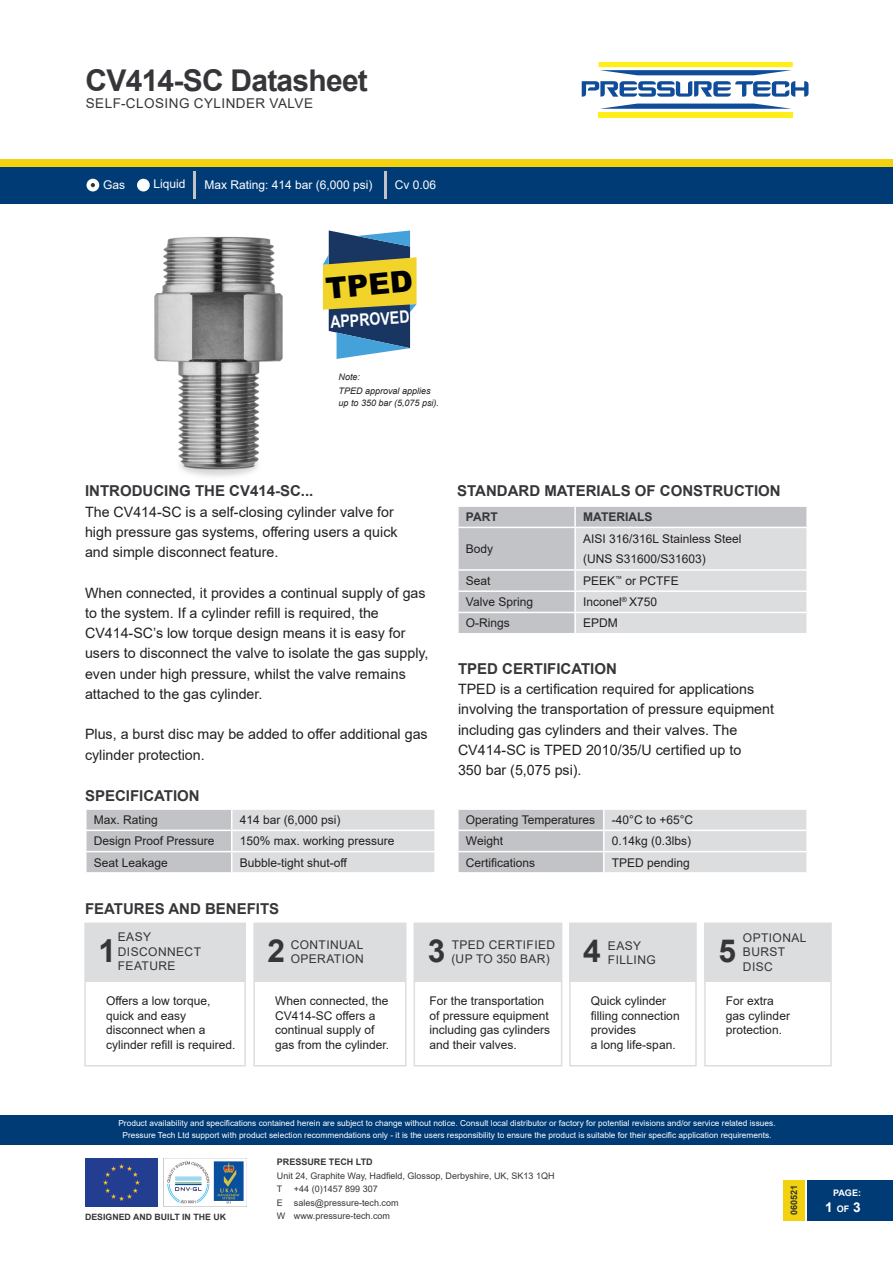
<style>
.page{position:relative;width:893px;height:1263px;background:#fff}
.page>*{position:absolute;margin:0;border:0;box-sizing:border-box;transform-origin:0 0}
.t1{font:700 31.65px "Arial";color:#363539}
.t2{font:700 30px "Arial";letter-spacing:-.025em;color:#363539}
.t3{font:900 29.55px "Arial";color:#000003}
.t4{font:700 17.25px "Arial Narrow";color:#fff}
.PT-Body_Copy{font:700 15px "Arial";color:#363539}
.PT-Body_Copy-2{font:14.25px/20.2px "Arial";color:#231f20}
.t5{font:13.5px "Arial";letter-spacing:.035em;color:#363539}
.t6{font:700 13.5px "Arial";color:#fff}
.PT-Body_Copy-3{font:12px/14.4px "Arial";color:#231f20}
.PT-Body_Copy-4{font:12px/14.4px "Arial";letter-spacing:.035em;color:#363539}
.t7{font:12px "Arial";color:#fff}
.PT-Body_Copy-5{font:700 12px "Arial";color:#363539}
.t8{font:9px/13.5px "Arial";color:#363539}
.PT-Body_Copy-6{font:italic 9px/12px "Arial";color:#231f20}
.t9{font:700 9px "Arial";color:#363539}
.t10{font:700 9px "Arial";color:#fff}
.t11{font:700 8.7px "Arial";color:#363539}
.t12{font:8.25px/12px "Arial";color:#fff;text-align:center}
.s1{font-size:9px}
</style>
<div class="page">
<img style="left:164px;top:1158px;width:83px;height:48px">
<div style="left:0;top:1114px;width:893px;height:30px;background:#003b75"></div>
<div style="left:85px;top:1158px;width:72px;height:48px;background:#233e91"></div>
<div style="left:808px;top:1179px;width:85px;height:41px;background:#003b75"></div>
<div style="left:783px;top:1179px;width:21px;height:41px;background:#f2d20f"></div>
<div style="left:0;top:166px;width:893px;height:38px;background:#003b75"></div>
<div style="left:0;top:159px;width:893px;height:7px;background:#f2d20f"></div>
<img style="left:581px;top:62px;width:228px;height:56px">
<div style="left:137px;top:179px;width:13px;height:12px;background:#fff;border-radius:50%"></div>
<hr style="left:194px;top:171px;width:2px;height:28px;background:#c2c3c6">
<div style="left:86px;top:179px;width:13px;height:12px;background:#fff;border-radius:50%"></div>
<svg style="left:91px;top:183px;width:4px;height:4px"></svg>
<hr style="left:384px;top:171px;width:2px;height:28px;background:#c2c3c6">
<img style="left:154px;top:237px;width:129px;height:240px">
<svg style="left:458px;top:506px;width:349px;height:127px;background:#d3d4d6"></svg>
<hr style="left:574px;top:592px;width:2px;height:20px;background:#fff">
<hr style="left:574px;top:613px;width:2px;height:20px;background:#fff">
<svg style="left:323px;top:230px;width:94px;height:129px;background:#8f9974"></svg>
<div style="left:84px;top:922px;width:162px;height:144px;border:2px solid #dcdddf"></div>
<div style="left:85px;top:923px;width:160px;height:58px;background:#dcdddf"></div>
<div style="left:253px;top:922px;width:153px;height:144px;border:2px solid #dcdddf"></div>
<div style="left:254px;top:923px;width:152px;height:58px;background:#dcdddf"></div>
<div style="left:414px;top:922px;width:148px;height:144px;background:#fff;border:2px solid #dcdddf"></div>
<div style="left:414px;top:923px;width:148px;height:58px;background:#dcdddf"></div>
<div style="left:569px;top:922px;width:128px;height:144px;background:#fff;border:2px solid #dcdddf"></div>
<div style="left:570px;top:923px;width:126px;height:58px;background:#dcdddf"></div>
<div style="left:704px;top:922px;width:128px;height:144px;background:#fff;border:2px solid #dcdddf"></div>
<div style="left:705px;top:923px;width:126px;height:58px;background:#dcdddf"></div>
<svg style="left:86px;top:809px;width:349px;height:64px;background:#d4d5d7"></svg>
<svg style="left:458px;top:809px;width:349px;height:63px;background:#d4d5d7"></svg>
<h2 class="t2" style="left:86px;top:59px;width:284px">CV414-SC Datasheet</h2>
<p class="t5" style="left:86px;top:94px;width:229px">SELF-CLOSING CYLINDER VALVE</p>
<p class="t7" style="left:103px;top:177px;width:24px">Gas</p>
<p class="t7" style="left:153px;top:176px;width:34px">Liquid</p>
<p class="t7" style="left:204px;top:177px;width:170px">Max Rating: 414 bar (6,000 psi)</p>
<p class="t7" style="left:395px;top:177px;width:43px">Cv 0.06</p>
<p class="t3" style="left:324px;top:267px;width:89px;rotate:-5deg">TPED</p>
<p class="t4" style="left:329px;top:309px;width:81px;rotate:-4deg">APPROVED</p>
<p class="PT-Body_Copy-6" style="left:339px;top:371px;width:23px">Note:</p>
<p class="PT-Body_Copy-6" style="left:339px;top:385px;width:102px">TPED approval applies up to 350 bar (5,075 psi).</p>
<p class="PT-Body_Copy" style="left:85px;top:480px;width:230px">INTRODUCING THE CV414-SC...</p>
<p class="PT-Body_Copy-2" style="left:85px;top:501px;width:314px">The CV414-SC is a self-closing cylinder valve for high pressure gas systems, offering users a quick and simple disconnect feature.</p>
<p class="PT-Body_Copy-2" style="left:85px;top:582px;width:345px">When connected, it provides a continual supply of gas to the system. If a cylinder refill is required, the CV414-SC’s low torque design means it is easy for users to disconnect the valve to isolate the gas supply, even under high pressure, whilst the valve remains attached to the gas cylinder.</p>
<p class="PT-Body_Copy-2" style="left:85px;top:724px;width:344px">Plus, a burst disc may be added to offer additional gas cylinder protection.</p>
<p class="PT-Body_Copy" style="left:85px;top:786px;width:116px">SPECIFICATION</p>
<p class="PT-Body_Copy-3" style="left:94px;top:813px;width:66px">Max. Rating</p>
<p class="PT-Body_Copy-3" style="left:240px;top:813px;width:102px">414 bar (6,000 psi)</p>
<p class="PT-Body_Copy-3" style="left:94px;top:834px;width:122px">Design Proof Pressure</p>
<p class="PT-Body_Copy-3" style="left:240px;top:834px;width:156px">150% max. working pressure</p>
<p class="PT-Body_Copy-3" style="left:94px;top:855px;width:76px">Seat Leakage</p>
<p class="PT-Body_Copy-3" style="left:240px;top:855px;width:109px">Bubble-tight shut-off</p>
<p class="PT-Body_Copy" style="left:85px;top:898px;width:196px">FEATURES AND BENEFITS</p>
<p class="PT-Body_Copy" style="left:457px;top:480px;width:325px">STANDARD MATERIALS OF CONSTRUCTION</p>
<p class="PT-Body_Copy-5" style="left:466px;top:508px;width:33px">PART</p>
<p class="PT-Body_Copy-5" style="left:583px;top:508px;width:71px">MATERIALS</p>
<p class="PT-Body_Copy-3" style="left:466px;top:541px;width:29px">Body</p>
<p class="PT-Body_Copy-3" style="left:583px;top:531px;width:160px">AISI 316/316L Stainless Steel</p>
<p class="PT-Body_Copy-3" style="left:583px;top:552px;width:124px">(UNS S31600/S31603)</p>
<p class="PT-Body_Copy-3" style="left:466px;top:573px;width:26px">Seat</p>
<p class="PT-Body_Copy-3" style="left:583px;top:573px;width:97px">PEEK<sup>™</sup> or PCTFE</p>
<p class="PT-Body_Copy-3" style="left:466px;top:595px;width:69px">Valve Spring</p>
<p class="PT-Body_Copy-3" style="left:583px;top:595px;width:75px">Inconel<sup>®</sup> X750</p>
<p class="PT-Body_Copy-3" style="left:466px;top:616px;width:46px">O-Rings</p>
<p class="PT-Body_Copy-3" style="left:583px;top:616px;width:36px">EPDM</p>
<p class="PT-Body_Copy" style="left:458px;top:658px;width:160px">TPED CERTIFICATION</p>
<p class="PT-Body_Copy-2" style="left:458px;top:679px;width:318px">TPED is a certification required for applications involving the transportation of pressure equipment including gas cylinders and their valves. The CV414-SC is TPED 2010/35/U certified up to<br>350 bar (5,075 psi).</p>
<p class="PT-Body_Copy-3" style="left:466px;top:813px;width:131px">Operating Temperatures</p>
<p class="PT-Body_Copy-3" style="left:612px;top:813px;width:83px">-40°C to +65°C</p>
<p class="PT-Body_Copy-3" style="left:466px;top:834px;width:39px">Weight</p>
<p class="PT-Body_Copy-3" style="left:612px;top:834px;width:81px">0.14kg (0.3lbs)</p>
<p class="PT-Body_Copy-3" style="left:466px;top:855px;width:71px">Certifications</p>
<p class="PT-Body_Copy-3" style="left:612px;top:855px;width:80px">TPED pending</p>
<p class="PT-Body_Copy-4" style="left:118px;top:930px;width:85px">EASY<br>DISCONNECT</p>
<p class="t1" style="left:98px;top:928px;width:19px">1</p>
<p class="PT-Body_Copy-4" style="left:118px;top:959px;width:59px">FEATURE</p>
<p class="t1" style="left:268px;top:928px;width:19px">2</p>
<p class="PT-Body_Copy-4" style="left:291px;top:937px;width:74px">CONTINUAL</p>
<p class="PT-Body_Copy-4" style="left:291px;top:951px;width:75px">OPERATION</p>
<p class="t1" style="left:428px;top:928px;width:19px">3</p>
<p class="PT-Body_Copy-4" style="left:452px;top:937px;width:105px">TPED CERTIFIED</p>
<p class="PT-Body_Copy-4" style="left:451px;top:952px;width:100px">(UP TO 350 BAR)</p>
<p class="t1" style="left:583px;top:928px;width:19px">4</p>
<p class="PT-Body_Copy-4" style="left:608px;top:938px;width:35px">EASY</p>
<p class="PT-Body_Copy-4" style="left:608px;top:952px;width:49px">FILLING</p>
<p class="t1" style="left:718px;top:928px;width:19px">5</p>
<p class="PT-Body_Copy-4" style="left:743px;top:930px;width:65px">OPTIONAL<br>BURST<br>DISC</p>
<p class="PT-Body_Copy-3" style="left:106px;top:994px;width:131px">Offers a low torque, quick and easy disconnect when a cylinder refill is required.</p>
<p class="PT-Body_Copy-3" style="left:275px;top:994px;width:116px">When connected, the<br>CV414-SC offers a continual supply of gas from the cylinder.</p>
<p class="PT-Body_Copy-3" style="left:429px;top:994px;width:122px">For the transportation of pressure equipment including gas cylinders and their valves.</p>
<p class="PT-Body_Copy-3" style="left:591px;top:994px;width:90px">Quick cylinder filling connection provides<br>a long life-span.</p>
<p class="PT-Body_Copy-3" style="left:726px;top:994px;width:66px">For extra gas cylinder protection.</p>
<p class="t12" style="left:118px;top:1117px;width:659px">Product availability and specifications contained herein are subject to change without notice. Consult local distributor or factory for potential revisions and/or service related issues.<br>Pressure Tech Ltd support with product selection recommendations only - it is the users responsibility to ensure the product is suitable for their specific application requirements.</p>
<p class="t11" style="left:85px;top:1211px;width:143px">DESIGNED AND BUILT IN THE UK</p>
<p class="t9" style="left:277px;top:1156px;width:97px">PRESSURE TECH LTD</p>
<p class="t8" style="left:277px;top:1169px;width:279px">Unit 24, Graphite Way, Hadfield, Glossop, Derbyshire, UK, SK13 1QH<br>T</p>
<p class="t8" style="left:277px;top:1182px;width:123px;text-indent:17px">+44 (0)1457 899 307<br>E sales@pressure-tech.com<br>W www.pressure-tech.com</p>
<p class="t9" style="left:788px;top:1215px;width:32px;rotate:-90deg">060521</p>
<p class="t10" style="left:833px;top:1186px;width:30px">PAGE:</p>
<p class="t6" style="left:825px;top:1197px;width:37px">1 <span class="s1">OF</span> 3</p>
</div>
